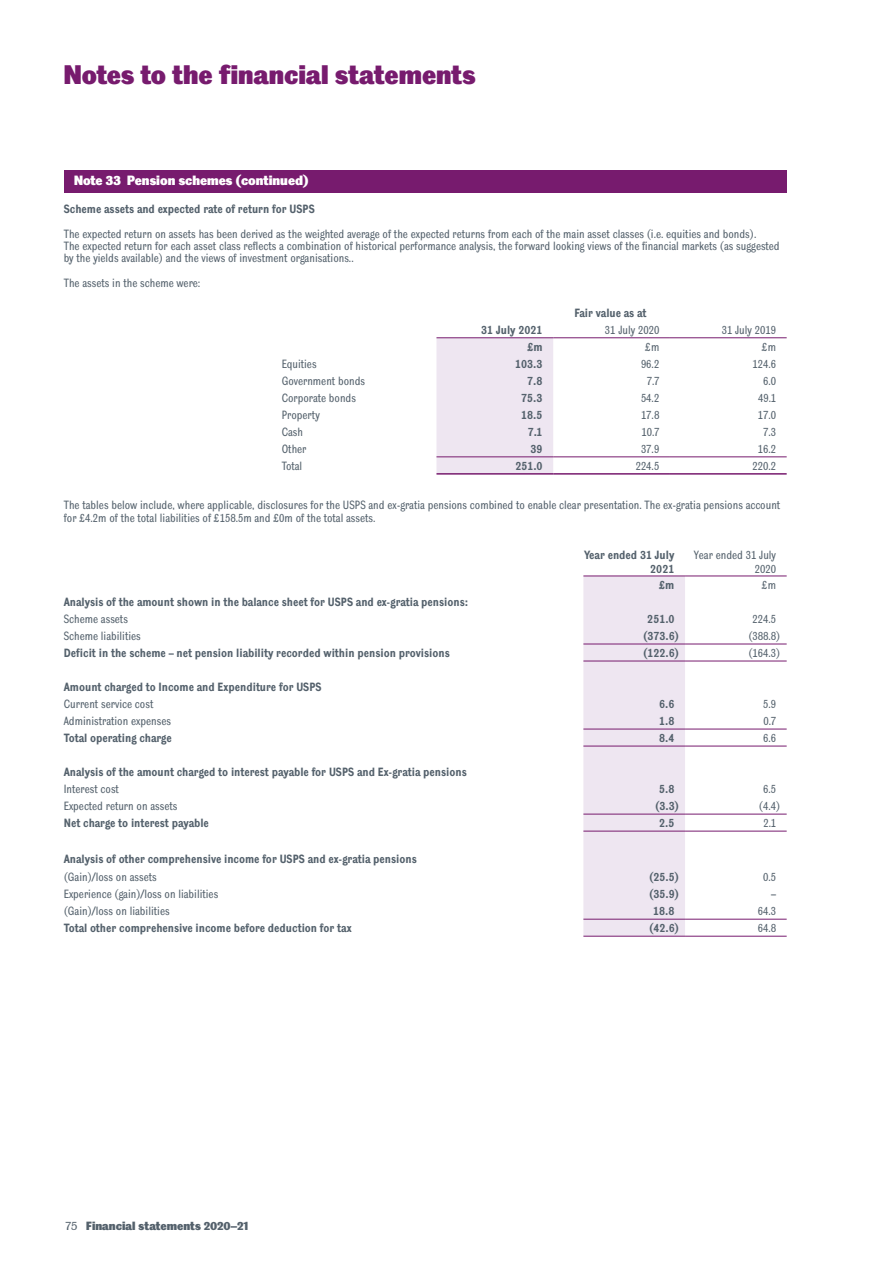
<style>
.page{position:relative;width:893px;height:1263px;background:#fff}
.page>*{position:absolute;margin:0;border:0;box-sizing:border-box;transform-origin:0 0}
.t1{font:27px "TUOS Pro Blake Display";color:#771b6e}
.t2{font:13.5px "TUOS Pro Blake Display";color:#fff}
.t3{font:12px/13.5px "TUOS Pro Blake Cond";color:#54616c}
.t4{font:700 12px/13.5px "TUOS Pro Blake Cond";color:#54616c;text-align:right}
.t5{font:12px "TUOS Pro Blake Display";color:#54616c}
.s1{font-family:"TUOS Blake"}
</style>
<div class="page">
<div style="left:64px;top:170px;width:723px;height:22px;background:#771b6e"></div>
<div style="left:436px;top:338px;width:117px;height:135px;background:#eee6f1"></div>
<hr style="left:436px;top:337px;width:117px;height:1px;background:#771b6e">
<hr style="left:553px;top:337px;width:117px;height:1px;background:#771b6e">
<hr style="left:670px;top:337px;width:117px;height:1px;background:#771b6e">
<hr style="left:436px;top:473px;width:117px;height:2px;background:#771b6e">
<hr style="left:553px;top:473px;width:117px;height:2px;background:#771b6e">
<hr style="left:670px;top:473px;width:117px;height:2px;background:#771b6e">
<hr style="left:436px;top:457px;width:117px;height:1px;background:#771b6e">
<hr style="left:553px;top:457px;width:117px;height:1px;background:#771b6e">
<hr style="left:670px;top:457px;width:117px;height:1px;background:#771b6e">
<div style="left:583px;top:577px;width:102px;height:359px;background:#eee6f1"></div>
<hr style="left:583px;top:576px;width:102px;height:1px;background:#771b6e">
<hr style="left:685px;top:576px;width:102px;height:1px;background:#771b6e">
<hr style="left:583px;top:661px;width:102px;height:1px;background:#771b6e">
<hr style="left:685px;top:661px;width:102px;height:1px;background:#771b6e">
<hr style="left:583px;top:644px;width:102px;height:1px;background:#771b6e">
<hr style="left:685px;top:644px;width:102px;height:1px;background:#771b6e">
<hr style="left:583px;top:729px;width:102px;height:1px;background:#771b6e">
<hr style="left:685px;top:729px;width:102px;height:1px;background:#771b6e">
<hr style="left:583px;top:746px;width:102px;height:1px;background:#771b6e">
<hr style="left:685px;top:746px;width:102px;height:1px;background:#771b6e">
<hr style="left:583px;top:814px;width:102px;height:1px;background:#771b6e">
<hr style="left:685px;top:814px;width:102px;height:1px;background:#771b6e">
<hr style="left:583px;top:831px;width:102px;height:1px;background:#771b6e">
<hr style="left:685px;top:831px;width:102px;height:1px;background:#771b6e">
<hr style="left:583px;top:919px;width:102px;height:1px;background:#771b6e">
<hr style="left:685px;top:919px;width:102px;height:1px;background:#771b6e">
<hr style="left:583px;top:936px;width:102px;height:1px;background:#771b6e">
<hr style="left:685px;top:936px;width:102px;height:1px;background:#771b6e">
<h1 class="t1" style="left:64px;top:58px;width:414px">Notes to the financial statements</h1>
<p class="t2" style="left:74px;top:172px;width:236px">Note 33 Pension schemes (continued)</p>
<p class="t4" style="left:64px;top:202px;width:253px">Scheme assets and expected rate of return for USPS</p>
<p class="t3" style="left:64px;top:227px;width:717px;line-height:12px">The expected return on assets has been derived as the weighted average of the expected returns from each of the main asset classes (i.e. equities and bonds).<br>The expected return for each asset class reflects a combination of historical performance analysis, the forward looking views of the financial markets (as suggested by the yields available) and the views of investment organisations..</p>
<p class="t3" style="left:64px;top:275px;width:138px">The assets in the scheme were:</p>
<p class="t4" style="left:574px;top:306px;width:74px">Fair value as at</p>
<p class="t4" style="left:481px;top:323px;width:63px">31 July 2021</p>
<p class="t3" style="left:605px;top:323px;width:56px">31 July 2020</p>
<p class="t3" style="left:722px;top:323px;width:56px">31 July 2019</p>
<p class="t4" style="left:527px;top:340px;width:17px">£m</p>
<p class="t3" style="left:645px;top:340px;width:16px">£m</p>
<p class="t3" style="left:762px;top:340px;width:16px">£m</p>
<p class="t3" style="left:282px;top:357px;width:36px">Equities</p>
<p class="t4" style="left:515px;top:357px;width:29px">103.3</p>
<p class="t3" style="left:641px;top:357px;width:20px">96.2</p>
<p class="t3" style="left:752px;top:357px;width:25px">124.6</p>
<p class="t3" style="left:282px;top:374px;width:85px">Government bonds</p>
<p class="t4" style="left:527px;top:374px;width:17px">7.8</p>
<p class="t3" style="left:647px;top:374px;width:14px">7.7</p>
<p class="t3" style="left:763px;top:374px;width:14px">6.0</p>
<p class="t3" style="left:282px;top:391px;width:76px">Corporate bonds</p>
<p class="t4" style="left:521px;top:391px;width:23px">75.3</p>
<p class="t3" style="left:641px;top:391px;width:20px">54.2</p>
<p class="t3" style="left:758px;top:391px;width:19px">49.1</p>
<p class="t3" style="left:282px;top:408px;width:40px">Property</p>
<p class="t4" style="left:521px;top:408px;width:23px">18.5</p>
<p class="t3" style="left:641px;top:408px;width:20px">17.8</p>
<p class="t3" style="left:758px;top:408px;width:20px">17.0</p>
<p class="t3" style="left:282px;top:425px;width:23px">Cash</p>
<p class="t4" style="left:528px;top:425px;width:16px">7.1</p>
<p class="t3" style="left:641px;top:425px;width:19px">10.7</p>
<p class="t3" style="left:763px;top:425px;width:15px">7.3</p>
<p class="t3" style="left:282px;top:442px;width:26px">Other</p>
<p class="t4" style="left:530px;top:442px;width:14px">39</p>
<p class="t3" style="left:641px;top:442px;width:20px">37.9</p>
<p class="t3" style="left:758px;top:442px;width:20px">16.2</p>
<p class="t3" style="left:282px;top:459px;width:22px">Total</p>
<p class="t4" style="left:515px;top:459px;width:29px">251.0</p>
<p class="t3" style="left:636px;top:459px;width:25px">224.5</p>
<p class="t3" style="left:752px;top:459px;width:25px">220.2</p>
<p class="t3" style="left:64px;top:497px;width:718px">The tables below include, where applicable, disclosures for the USPS and ex-gratia pensions combined to enable clear presentation. The ex-gratia pensions account for £4.2m of the total liabilities of £158.5m and £0m of the total assets.</p>
<p class="t4" style="left:584px;top:548px;width:92px">Year ended 31 July<br>2021</p>
<p class="t3" style="left:694px;top:548px;width:84px;text-align:right">Year ended 31 July<br>2020</p>
<p class="t4" style="left:659px;top:578px;width:17px">£m</p>
<p class="t3" style="left:762px;top:578px;width:16px">£m</p>
<p class="t4" style="left:64px;top:595px;width:406px">Analysis of the amount shown in the balance sheet for USPS and ex-gratia pensions:</p>
<p class="t3" style="left:64px;top:612px;width:66px">Scheme assets</p>
<p class="t4" style="left:647px;top:612px;width:29px">251.0</p>
<p class="t3" style="left:752px;top:612px;width:25px">224.5</p>
<p class="t3" style="left:64px;top:629px;width:79px">Scheme liabilities</p>
<p class="t4" style="left:644px;top:629px;width:37px">(373.6)</p>
<p class="t3" style="left:748px;top:629px;width:33px">(388.8)</p>
<p class="t4" style="left:64px;top:646px;width:388px">Deficit in the scheme – net pension liability recorded within pension provisions</p>
<p class="t4" style="left:644px;top:646px;width:37px">(122.6)</p>
<p class="t3" style="left:748px;top:646px;width:33px">(164.3)</p>
<p class="t4" style="left:64px;top:680px;width:259px">Amount charged to Income and Expenditure for USPS</p>
<p class="t3" style="left:64px;top:697px;width:91px">Current service cost</p>
<p class="t4" style="left:659px;top:697px;width:17px">6.6</p>
<p class="t3" style="left:763px;top:697px;width:15px">5.9</p>
<p class="t3" style="left:64px;top:714px;width:109px">Administration expenses</p>
<p class="t4" style="left:659px;top:714px;width:17px">1.8</p>
<p class="t3" style="left:764px;top:714px;width:14px">0.7</p>
<p class="t4" style="left:64px;top:731px;width:109px">Total operating charge</p>
<p class="t4" style="left:659px;top:731px;width:17px">8.4</p>
<p class="t3" style="left:763px;top:731px;width:14px">6.6</p>
<p class="t4" style="left:64px;top:765px;width:404px">Analysis of the amount charged to interest payable for USPS and Ex-gratia pensions</p>
<p class="t3" style="left:64px;top:782px;width:57px">Interest cost</p>
<p class="t4" style="left:659px;top:782px;width:17px">5.8</p>
<p class="t3" style="left:763px;top:782px;width:15px">6.5</p>
<p class="t3" style="left:64px;top:799px;width:115px">Expected return on assets</p>
<p class="t4" style="left:655px;top:799px;width:25px">(3.3)</p>
<p class="t3" style="left:759px;top:799px;width:23px">(4.4)</p>
<p class="t4" style="left:64px;top:816px;width:147px">Net charge to interest payable</p>
<p class="t4" style="left:659px;top:816px;width:17px">2.5</p>
<p class="t3" style="left:763px;top:816px;width:14px">2.1</p>
<p class="t4" style="left:64px;top:851px;width:354px">Analysis of other comprehensive income for USPS and ex-gratia pensions</p>
<p class="t3" style="left:64px;top:870px;width:95px">(Gain)/loss on assets</p>
<p class="t4" style="left:649px;top:870px;width:31px">(25.5)</p>
<p class="t3" style="left:763px;top:870px;width:15px">0.5</p>
<p class="t3" style="left:64px;top:887px;width:156px">Experience (gain)/loss on liabilities</p>
<p class="t4" style="left:649px;top:887px;width:31px">(35.9)</p>
<p class="t3" style="left:771px;top:887px;width:6px">–</p>
<p class="t3" style="left:64px;top:904px;width:107px">(Gain)/loss on liabilities</p>
<p class="t4" style="left:653px;top:904px;width:23px">18.8</p>
<p class="t3" style="left:758px;top:904px;width:20px">64.3</p>
<p class="t4" style="left:64px;top:921px;width:290px">Total other comprehensive income before deduction for tax</p>
<p class="t4" style="left:650px;top:921px;width:31px">(42.6)</p>
<p class="t3" style="left:758px;top:921px;width:20px">64.8</p>
<p class="t5" style="left:65px;top:1218px;width:184px"><span class="s1">75</span> Financial statements 2020–21</p>
</div>
